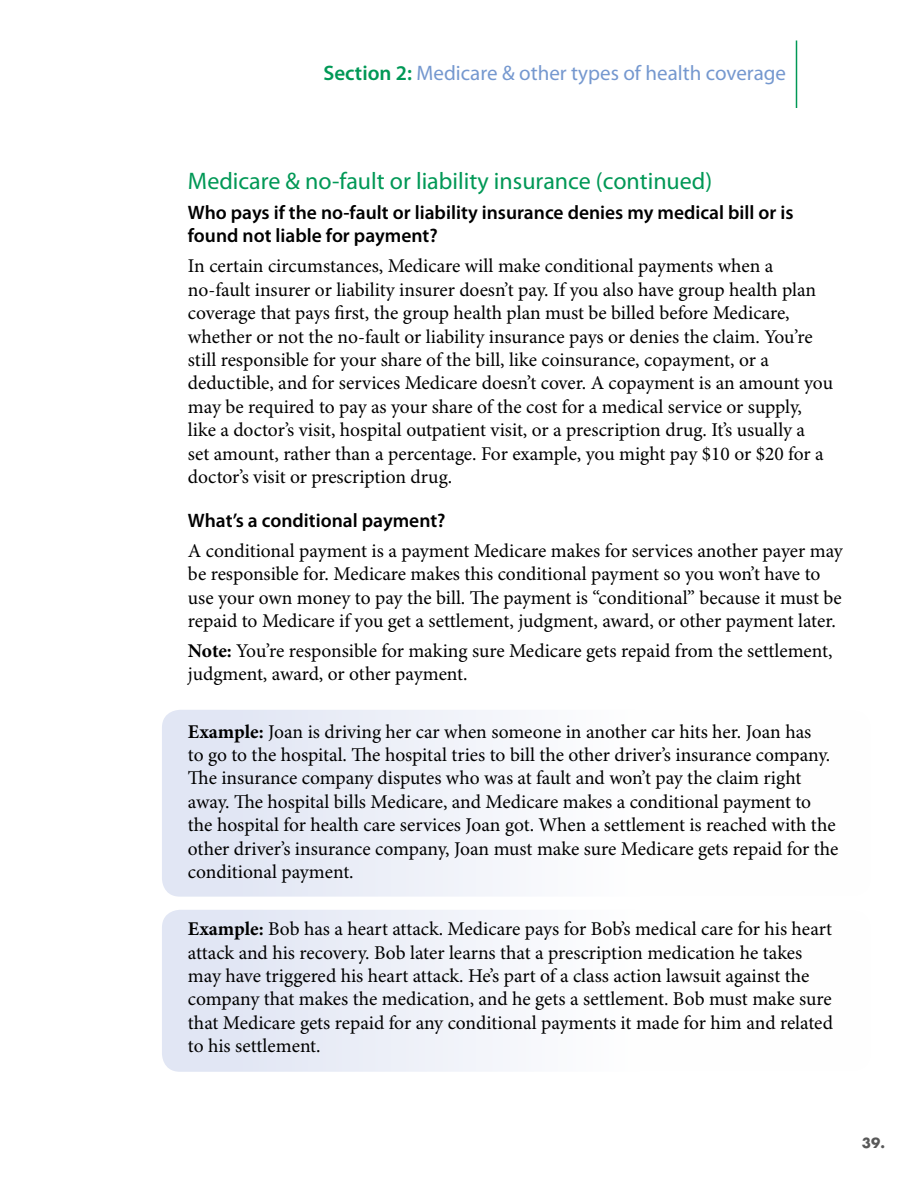
<style>
.page{position:relative;width:918px;height:1188px;background:#fff}
.page>*{position:absolute;margin:0;border:0;box-sizing:border-box;transform-origin:0 0}
.t1{font:24px "Myriad Pro";color:#009856}
.t2{font:21px "Myriad Pro";color:#7598cf}
.Body_Text_13{font:19.5px/23.4px "Minion Pro";letter-spacing:-.005em;color:#000}
.Heading_3{font:600 19.5px/23.4px "Myriad Pro";color:#000}
.t3{font:700 13.5px "Futura Std";color:#585858}
.s1{font-weight:600;color:#009856}
.s2{font-weight:700}
</style>
<div class="page">
<hr style="left:796px;top:40px;width:1px;height:68px;background:#009856">
<div style="left:162px;top:710px;width:710px;height:187px;background:linear-gradient(to right,#e1e6f4,#fff);border-radius:18px"></div>
<div style="left:162px;top:910px;width:710px;height:162px;background:linear-gradient(to right,#e1e6f4,#fff);border-radius:18px"></div>
<p class="t2" style="left:323px;top:61px;width:464px"><span class="s1">Section 2:</span> Medicare &amp; other types of health coverage</p>
<p class="t1" style="left:188px;top:167px;width:526px">Medicare &amp; no-fault or liability insurance (continued)</p>
<h2 class="Heading_3" style="left:188px;top:201px;width:607px">Who pays if the no-fault or liability insurance denies my medical bill or is found not liable for payment?</h2>
<p class="Body_Text_13" style="left:188px;top:255px;width:647px">In certain circumstances, Medicare will make conditional payments when a no-fault insurer or liability insurer doesn’t pay. If you also have group health plan coverage that pays first, the group health plan must be billed before Medicare, whether or not the no-fault or liability insurance pays or denies the claim. You’re still responsible for your share of the bill, like coinsurance, copayment, or a deductible, and for services Medicare doesn’t cover. A copayment is an amount you may be required to pay as your share of the cost for a medical service or supply, like a doctor’s visit, hospital outpatient visit, or a prescription drug. It’s usually a<br>set amount, rather than a percentage. For example, you might pay $10 or $20 for a doctor’s visit or prescription drug.</p>
<h2 class="Heading_3" style="left:188px;top:509px;width:259px">What’s a conditional payment?</h2>
<p class="Body_Text_13" style="left:188px;top:540px;width:656px">A conditional payment is a payment Medicare makes for services another payer may be responsible for. Medicare makes this conditional payment so you won’t have to use your own money to pay the bill. The payment is “conditional” because it must be repaid to Medicare if you get a settlement, judgment, award, or other payment later.</p>
<p class="Body_Text_13" style="left:188px;top:640px;width:646px"><span class="s2">Note:</span> You’re responsible for making sure Medicare gets repaid from the settlement, judgment, award, or other payment.</p>
<p class="Body_Text_13" style="left:188px;top:721px;width:652px"><span class="s2">Example:</span> Joan is driving her car when someone in another car hits her. Joan has<br>to go to the hospital. The hospital tries to bill the other driver’s insurance company.<br>The insurance company disputes who was at fault and won’t pay the claim right away. The hospital bills Medicare, and Medicare makes a conditional payment to the hospital for health care services Joan got. When a settlement is reached with the other driver’s insurance company, Joan must make sure Medicare gets repaid for the conditional payment.</p>
<p class="Body_Text_13" style="left:188px;top:918px;width:647px"><span class="s2">Example:</span> Bob has a heart attack. Medicare pays for Bob’s medical care for his heart attack and his recovery. Bob later learns that a prescription medication he takes may have triggered his heart attack. He’s part of a class action lawsuit against the company that makes the medication, and he gets a settlement. Bob must make sure that Medicare gets repaid for any conditional payments it made for him and related to his settlement.</p>
<p class="t3" style="left:862px;top:1134px;width:25px">39.</p>
</div>
